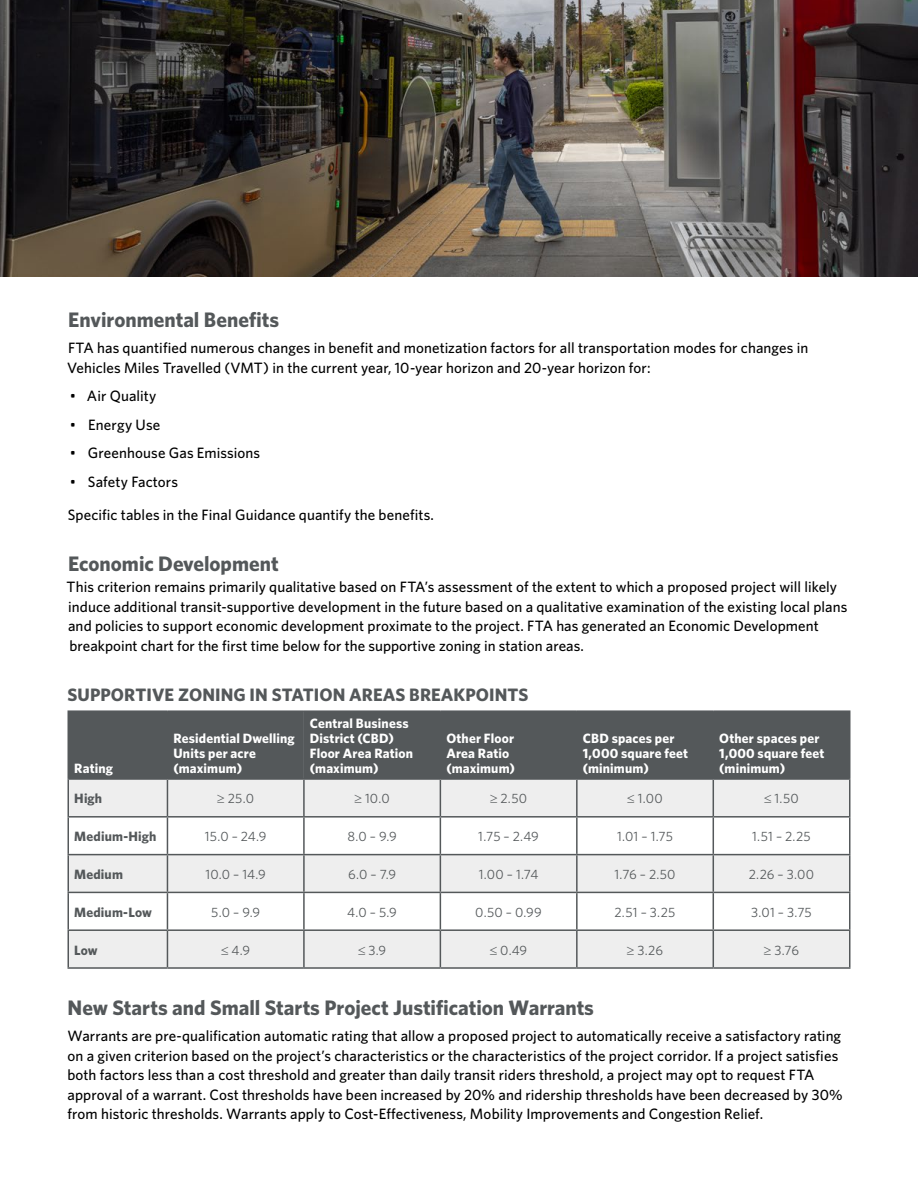
<style>
.page{position:relative;width:918px;height:1188px;background:#fff}
.page>*{position:absolute;margin:0;border:0;box-sizing:border-box;transform-origin:0 0}
.t1{font:700 21px "Whitney";color:#54585a}
.t2{font:700 18px "Whitney";letter-spacing:.005em;color:#54585a}
.t3{font:500 15px/19.5px "Whitney";letter-spacing:.005em;color:#000}
.t4{font:700 13.5px/15px "Whitney";letter-spacing:.01em;color:#fff}
.t5{font:13.5px "Whitney";letter-spacing:.01em;color:#54585a}
.t6{font:700 13.5px "Whitney";letter-spacing:.01em;color:#54585a}
.s1{font-weight:400}
</style>
<div class="page">
<div style="left:69px;top:712px;width:780px;height:66px;background:#54585a"></div>
<svg style="left:69px;top:780px;width:780px;height:187px;fill:#eee"></svg>
<hr style="left:68px;top:710px;width:99px;height:2px;background:#54585a">
<hr style="left:68px;top:712px;width:1px;height:66px;background:#54585a">
<hr style="left:68px;top:778px;width:99px;height:2px;background:#54585a">
<hr style="left:167px;top:710px;width:137px;height:2px;background:#54585a">
<hr style="left:167px;top:712px;width:1px;height:66px;background:#54585a">
<hr style="left:304px;top:710px;width:136px;height:2px;background:#54585a">
<hr style="left:440px;top:710px;width:137px;height:2px;background:#54585a">
<hr style="left:577px;top:710px;width:136px;height:2px;background:#54585a">
<hr style="left:713px;top:710px;width:138px;height:2px;background:#54585a">
<hr style="left:167px;top:778px;width:137px;height:2px;background:#54585a">
<hr style="left:304px;top:778px;width:136px;height:2px;background:#54585a">
<hr style="left:440px;top:778px;width:137px;height:2px;background:#54585a">
<hr style="left:577px;top:778px;width:136px;height:2px;background:#54585a">
<hr style="left:713px;top:778px;width:138px;height:2px;background:#54585a">
<hr style="left:68px;top:818px;width:1px;height:36px;background:#54585a">
<hr style="left:167px;top:818px;width:1px;height:36px;background:#54585a">
<hr style="left:303px;top:818px;width:2px;height:36px;background:#54585a">
<hr style="left:440px;top:818px;width:1px;height:36px;background:#54585a">
<hr style="left:576px;top:818px;width:2px;height:36px;background:#54585a">
<hr style="left:713px;top:818px;width:1px;height:36px;background:#54585a">
<hr style="left:849px;top:818px;width:1px;height:36px;background:#54585a">
<hr style="left:68px;top:893px;width:1px;height:36px;background:#54585a">
<hr style="left:167px;top:893px;width:1px;height:36px;background:#54585a">
<hr style="left:303px;top:893px;width:2px;height:36px;background:#54585a">
<hr style="left:440px;top:893px;width:1px;height:36px;background:#54585a">
<hr style="left:576px;top:893px;width:2px;height:36px;background:#54585a">
<hr style="left:713px;top:893px;width:1px;height:36px;background:#54585a">
<hr style="left:849px;top:893px;width:1px;height:36px;background:#54585a">
<hr style="left:576px;top:712px;width:2px;height:66px;background:#54585a">
<hr style="left:713px;top:712px;width:1px;height:66px;background:#54585a">
<hr style="left:849px;top:712px;width:1px;height:66px;background:#54585a">
<hr style="left:68px;top:780px;width:1px;height:36px;background:#54585a">
<hr style="left:68px;top:816px;width:99px;height:2px;background:#54585a">
<hr style="left:167px;top:780px;width:1px;height:36px;background:#54585a">
<hr style="left:167px;top:816px;width:137px;height:2px;background:#54585a">
<hr style="left:303px;top:780px;width:2px;height:36px;background:#54585a">
<hr style="left:304px;top:816px;width:136px;height:2px;background:#54585a">
<hr style="left:440px;top:780px;width:1px;height:36px;background:#54585a">
<hr style="left:440px;top:816px;width:137px;height:2px;background:#54585a">
<hr style="left:576px;top:780px;width:2px;height:36px;background:#54585a">
<hr style="left:577px;top:816px;width:136px;height:2px;background:#54585a">
<hr style="left:713px;top:780px;width:1px;height:36px;background:#54585a">
<hr style="left:849px;top:780px;width:1px;height:36px;background:#54585a">
<hr style="left:713px;top:816px;width:138px;height:2px;background:#54585a">
<hr style="left:68px;top:854px;width:99px;height:1px;background:#54585a">
<hr style="left:68px;top:855px;width:1px;height:37px;background:#54585a">
<hr style="left:68px;top:892px;width:99px;height:1px;background:#54585a">
<hr style="left:167px;top:854px;width:137px;height:1px;background:#54585a">
<hr style="left:167px;top:855px;width:1px;height:37px;background:#54585a">
<hr style="left:167px;top:892px;width:137px;height:1px;background:#54585a">
<hr style="left:304px;top:854px;width:136px;height:1px;background:#54585a">
<hr style="left:303px;top:855px;width:2px;height:37px;background:#54585a">
<hr style="left:304px;top:892px;width:136px;height:1px;background:#54585a">
<hr style="left:440px;top:854px;width:137px;height:1px;background:#54585a">
<hr style="left:440px;top:855px;width:1px;height:37px;background:#54585a">
<hr style="left:440px;top:892px;width:137px;height:1px;background:#54585a">
<hr style="left:577px;top:854px;width:136px;height:1px;background:#54585a">
<hr style="left:576px;top:855px;width:2px;height:37px;background:#54585a">
<hr style="left:577px;top:892px;width:136px;height:1px;background:#54585a">
<hr style="left:713px;top:854px;width:138px;height:1px;background:#54585a">
<hr style="left:713px;top:855px;width:1px;height:37px;background:#54585a">
<hr style="left:849px;top:855px;width:1px;height:37px;background:#54585a">
<hr style="left:713px;top:892px;width:138px;height:1px;background:#54585a">
<hr style="left:68px;top:929px;width:99px;height:2px;background:#54585a">
<hr style="left:68px;top:931px;width:1px;height:36px;background:#54585a">
<hr style="left:68px;top:967px;width:99px;height:2px;background:#54585a">
<hr style="left:167px;top:929px;width:137px;height:2px;background:#54585a">
<hr style="left:167px;top:931px;width:1px;height:36px;background:#54585a">
<hr style="left:167px;top:967px;width:137px;height:2px;background:#54585a">
<hr style="left:304px;top:929px;width:136px;height:2px;background:#54585a">
<hr style="left:303px;top:931px;width:2px;height:36px;background:#54585a">
<hr style="left:304px;top:967px;width:136px;height:2px;background:#54585a">
<hr style="left:440px;top:929px;width:137px;height:2px;background:#54585a">
<hr style="left:440px;top:931px;width:1px;height:36px;background:#54585a">
<hr style="left:440px;top:967px;width:137px;height:2px;background:#54585a">
<hr style="left:577px;top:929px;width:136px;height:2px;background:#54585a">
<hr style="left:576px;top:931px;width:2px;height:36px;background:#54585a">
<hr style="left:577px;top:967px;width:136px;height:2px;background:#54585a">
<hr style="left:713px;top:929px;width:138px;height:2px;background:#54585a">
<hr style="left:713px;top:931px;width:1px;height:36px;background:#54585a">
<hr style="left:849px;top:931px;width:1px;height:36px;background:#54585a">
<hr style="left:713px;top:967px;width:138px;height:2px;background:#54585a">
<img style="left:0;top:0;width:918px;height:276px">
<h1 class="t1" style="left:68px;top:305px;width:213px">Environmental Benefits</h1>
<p class="t3" style="left:67px;top:338px;width:743px">FTA has quantified numerous changes in benefit and monetization factors for all transportation modes for changes in<br>Vehicles Miles Travelled (VMT) in the current year, 10-year horizon and 20-year horizon for:</p>
<p class="t3" style="left:70px;top:386px;width:88px"><span class="s1">•</span> Air Quality</p>
<p class="t3" style="left:70px;top:414px;width:92px"><span class="s1">•</span> Energy Use</p>
<p class="t3" style="left:70px;top:443px;width:192px"><span class="s1">•</span> Greenhouse Gas Emissions</p>
<p class="t3" style="left:70px;top:471px;width:110px"><span class="s1">•</span> Safety Factors</p>
<p class="t3" style="left:68px;top:504px;width:368px">Specific tables in the Final Guidance quantify the benefits.</p>
<h1 class="t1" style="left:68px;top:549px;width:212px">Economic Development</h1>
<p class="t3" style="left:67px;top:577px;width:782px">This criterion remains primarily qualitative based on FTA’s assessment of the extent to which a proposed project will likely induce additional transit-supportive development in the future based on a qualitative examination of the existing local plans and policies to support economic development proximate to the project. FTA has generated an Economic Development breakpoint chart for the first time below for the supportive zoning in station areas.</p>
<p class="t2" style="left:67px;top:682px;width:463px">SUPPORTIVE ZONING IN STATION AREAS BREAKPOINTS</p>
<p class="t4" style="left:74px;top:760px;width:40px">Rating</p>
<p class="t4" style="left:173px;top:730px;width:123px">Residential Dwelling<br>Units per acre (maximum)</p>
<p class="t4" style="left:310px;top:715px;width:105px">Central Business<br>District (CBD)<br>Floor Area Ration (maximum)</p>
<p class="t4" style="left:446px;top:730px;width:70px">Other Floor<br>Area Ratio (maximum)</p>
<p class="t4" style="left:583px;top:730px;width:107px">CBD spaces per<br>1,000 square feet (minimum)</p>
<p class="t4" style="left:719px;top:730px;width:107px">Other spaces per<br>1,000 square feet (minimum)</p>
<p class="t6" style="left:74px;top:790px;width:29px">High</p>
<p class="t5" style="left:217px;top:790px;width:38px">≥ 25.0</p>
<p class="t5" style="left:355px;top:790px;width:37px">≥ 10.0</p>
<p class="t5" style="left:490px;top:790px;width:39px">≥ 2.50</p>
<p class="t5" style="left:627px;top:790px;width:37px">≤ 1.00</p>
<p class="t5" style="left:764px;top:790px;width:36px">≤ 1.50</p>
<p class="t6" style="left:74px;top:827px;width:84px">Medium-High</p>
<p class="t5" style="left:205px;top:827px;width:63px">15.0 – 24.9</p>
<p class="t5" style="left:347px;top:827px;width:51px">8.0 – 9.9</p>
<p class="t5" style="left:478px;top:827px;width:62px">1.75 – 2.49</p>
<p class="t5" style="left:617px;top:827px;width:57px">1.01 – 1.75</p>
<p class="t5" style="left:752px;top:827px;width:60px">1.51 – 2.25</p>
<p class="t6" style="left:74px;top:865px;width:50px">Medium</p>
<p class="t5" style="left:205px;top:865px;width:62px">10.0 – 14.9</p>
<p class="t5" style="left:348px;top:865px;width:50px">6.0 – 7.9</p>
<p class="t5" style="left:479px;top:865px;width:61px">1.00 – 1.74</p>
<p class="t5" style="left:614px;top:865px;width:63px">1.76 – 2.50</p>
<p class="t5" style="left:749px;top:865px;width:67px">2.26 – 3.00</p>
<p class="t6" style="left:74px;top:903px;width:79px">Medium-Low</p>
<p class="t5" style="left:211px;top:903px;width:50px">5.0 – 9.9</p>
<p class="t5" style="left:347px;top:903px;width:51px">4.0 – 5.9</p>
<p class="t5" style="left:475px;top:903px;width:68px">0.50 – 0.99</p>
<p class="t5" style="left:615px;top:903px;width:62px">2.51 – 3.25</p>
<p class="t5" style="left:751px;top:903px;width:62px">3.01 – 3.75</p>
<p class="t6" style="left:74px;top:941px;width:25px">Low</p>
<p class="t5" style="left:221px;top:941px;width:31px">≤ 4.9</p>
<p class="t5" style="left:358px;top:941px;width:30px">≤ 3.9</p>
<p class="t5" style="left:490px;top:941px;width:39px">≤ 0.49</p>
<p class="t5" style="left:627px;top:941px;width:38px">≥ 3.26</p>
<p class="t5" style="left:764px;top:941px;width:37px">≥ 3.76</p>
<h1 class="t1" style="left:68px;top:994px;width:528px">New Starts and Small Starts Project Justification Warrants</h1>
<p class="t3" style="left:68px;top:1026px;width:777px">Warrants are pre-qualification automatic rating that allow a proposed project to automatically receive a satisfactory rating on a given criterion based on the project’s characteristics or the characteristics of the project corridor. If a project satisfies both factors less than a cost threshold and greater than daily transit riders threshold, a project may opt to request FTA approval of a warrant. Cost thresholds have been increased by 20% and ridership thresholds have been decreased by 30% from historic thresholds. Warrants apply to Cost-Effectiveness, Mobility Improvements and Congestion Relief.</p>
</div>
